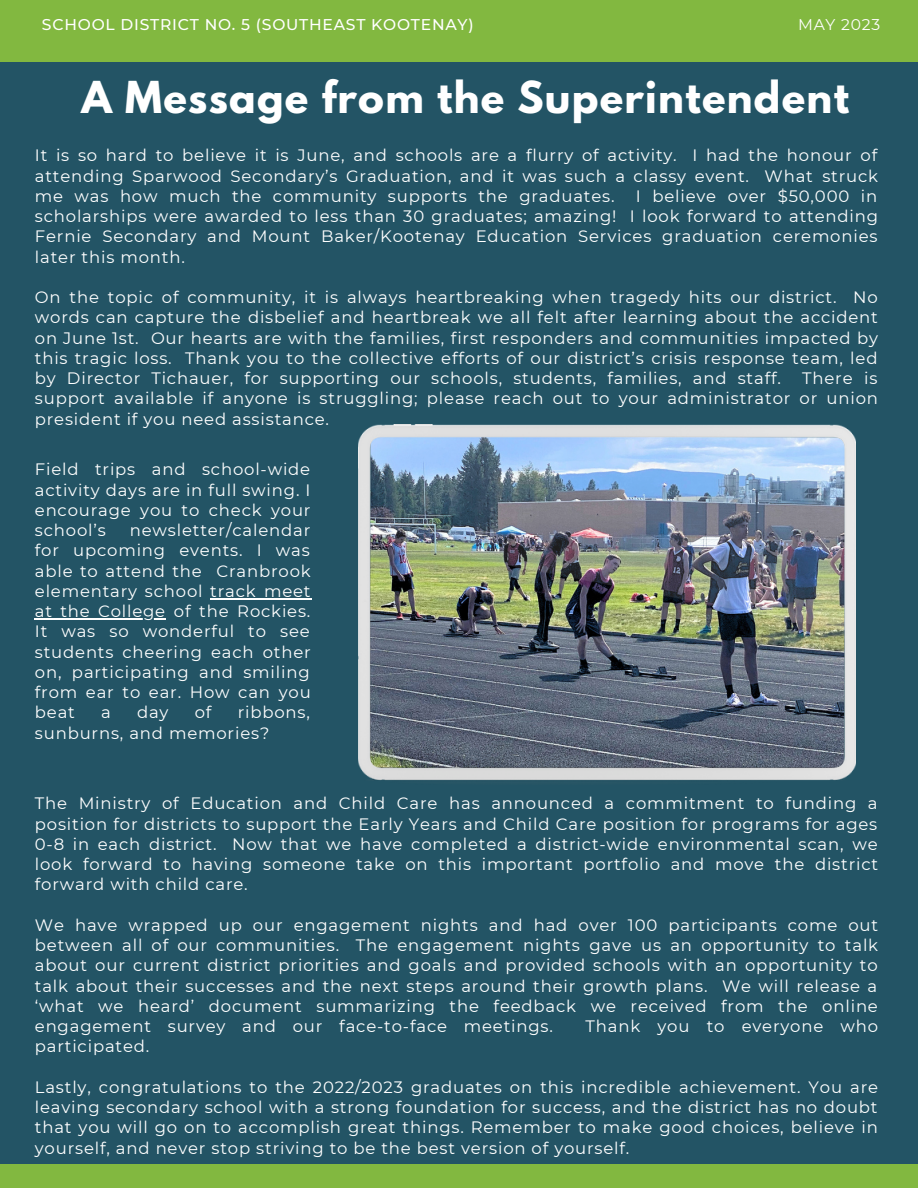
<style>
.page{position:relative;width:918px;height:1188px;background:#235465}
.page>*{position:absolute;margin:0;border:0;box-sizing:border-box;transform-origin:0 0}
.t1{font:700 39px "League Spartan";letter-spacing:.035em;color:#fff}
.t2{font:16.5px/20.2px "Montserrat";letter-spacing:.05em;color:#fff;text-align:justify}
.t3{font:500 15.6px "Montserrat";letter-spacing:.05em;color:#fff}
.t4{font:15.6px "Montserrat";letter-spacing:.05em;color:#fff}
</style>
<div class="page">
<div style="left:0;top:0;width:918px;height:61px;background:#82b840"></div>
<div style="left:0;top:1165px;width:918px;height:23px;background:#82b840"></div>
<img style="left:358px;top:425px;width:498px;height:356px">
<hr style="left:210px;top:598px;width:101px;height:1px;background:#fff">
<hr style="left:35px;top:618px;width:131px;height:1px;background:#fff">
<p class="t3" style="left:42px;top:15px;width:433px">SCHOOL DISTRICT NO. 5 (SOUTHEAST KOOTENAY)</p>
<p class="t4" style="left:798px;top:15px;width:84px">MAY 2023</p>
<p class="t1" style="left:81px;top:78px;width:769px">A Message from the Superintendent</p>
<p class="t2" style="left:35px;top:145px;width:845px">It is so hard to believe it is June, and schools are a flurry of activity. I had the honour of attending Sparwood Secondary’s Graduation, and it was such a classy event. What struck me was how much the community supports the graduates.</p>
<p class="t2" style="left:35px;top:186px;width:845px;text-indent:601px">I believe over $50,000 in scholarships were awarded to less than 30 graduates; amazing! I look forward to attending Fernie Secondary and Mount Baker/Kootenay Education Services graduation ceremonies later this month.</p>
<p class="t2" style="left:35px;top:287px;width:845px">On the topic of community, it is always heartbreaking when tragedy hits our district. No words can capture the disbelief and heartbreak we all felt after learning about the accident on June 1st. Our hearts are with the families, first responders and communities impacted by this tragic loss. Thank you to the collective efforts of our district’s crisis response team, led by Director Tichauer, for supporting our schools, students, families, and staff.</p>
<p class="t2" style="left:35px;top:368px;width:845px;text-indent:767px">There is support available if anyone is struggling; please reach out to your administrator or union president if you need assistance.</p>
<p class="t2" style="left:35px;top:459px;width:277px">Field trips and school-wide activity days are in full swing. I encourage you to check your school’s</p>
<p class="t2" style="left:35px;top:520px;width:277px;text-indent:95px">newsletter/calendar for upcoming events. I was able to attend the Cranbrook elementary school track meet at the College of the Rockies.<br>It was so wonderful to see students cheering each other on, participating and smiling from ear to ear. How can you beat</p>
<p class="t2" style="left:101px;top:702px;width:11px">a</p>
<p class="t2" style="left:137px;top:702px;width:33px">day</p>
<p class="t2" style="left:195px;top:702px;width:18px">of</p>
<p class="t2" style="left:35px;top:702px;width:277px;text-indent:203px">ribbons, sunburns, and memories?</p>
<p class="t2" style="left:35px;top:793px;width:845px">The Ministry of Education and Child Care has announced a commitment to funding a position for districts to support the Early Years and Child Care position for programs for ages 0-8 in each district. Now that we have completed a district-wide environmental scan, we look forward to having someone take on this important portfolio and move the district forward with child care.</p>
<p class="t2" style="left:35px;top:915px;width:845px">We have wrapped up our engagement nights and had over 100 participants come out between all of our communities. The engagement nights gave us an opportunity to talk about our current district priorities and goals and provided schools with an opportunity to talk about their successes and the next steps around their growth plans. We will release a ‘what we heard’ document summarizing the feedback we received from the online engagement survey and our face-to-face meetings.</p>
<p class="t2" style="left:586px;top:1016px;width:294px">Thank you to everyone who</p>
<p class="t2" style="left:35px;top:1036px;width:116px">participated.</p>
<p class="t2" style="left:35px;top:1077px;width:845px">Lastly, congratulations to the 2022/2023 graduates on this incredible achievement. You are leaving secondary school with a strong foundation for success, and the district has no doubt that you will go on to accomplish great things. Remember to make good choices, believe in yourself, and never stop striving to be the best version of yourself.</p>
</div>
